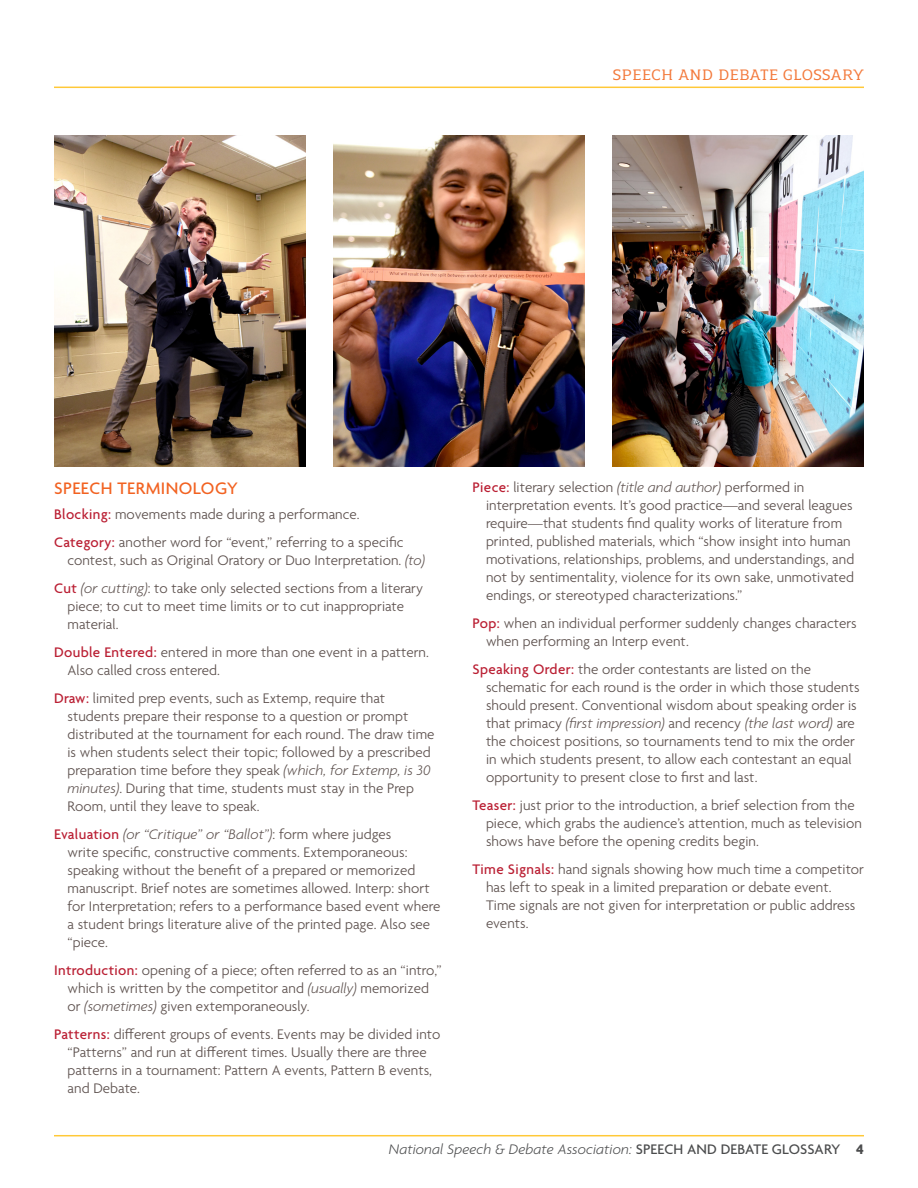
<style>
.page{position:relative;width:918px;height:1188px;background:#fff}
.page>*{position:absolute;margin:0;border:0;box-sizing:border-box;transform-origin:0 0}
.Section_Header{font:500 18px "Agenda";letter-spacing:.025em;color:#f26221}
.Glossary_Entries{font:300 15px/18px "Agenda";letter-spacing:.005em;color:#5d514e}
.t1{font:italic 300 15px "Agenda";letter-spacing:.01em;color:#4b4c4d}
.t2{font:500 15px "Regan Slab";letter-spacing:.02em;color:#f3793b}
.s1{font-weight:500;color:#ba1f33}
.s2{font-style:italic}
.s3{font-weight:500;font-style:normal}
.s4{font-weight:700;font-style:normal}
</style>
<div class="page">
<hr style="left:54px;top:1135px;width:810px;height:1px;background:#ffc938">
<hr style="left:54px;top:87px;width:810px;height:1px;background:#ffc938">
<img style="left:54px;top:135px;width:252px;height:332px">
<img style="left:333px;top:135px;width:252px;height:332px">
<img style="left:612px;top:135px;width:252px;height:332px">
<p class="t2" style="left:613px;top:64px;width:252px">SPEECH AND DEBATE GLOSSARY</p>
<p class="Section_Header" style="left:54px;top:479px;width:20px">SPEECH</p>
<p class="Section_Header" style="left:118px;top:479px;width:61px">TERMINOLO</p>
<p class="Section_Header" style="left:215px;top:479px;width:24px">GY</p>
<p class="Glossary_Entries" style="left:54px;top:506px;width:307px"><span class="s1">Blocking:</span> movements made during a performance.</p>
<p class="Glossary_Entries" style="left:68px;top:534px;width:359px;text-indent:-14px"><span class="s1">Category:</span> another word for “event,” referring to a specific contest, such as Original Oratory or Duo Interpretation. <span class="s2">(to)</span></p>
<p class="Glossary_Entries" style="left:68px;top:580px;width:357px;text-indent:-14px"><span class="s1">Cut</span> <span class="s2">(or cutting)</span>: to take only selected sections from a literary piece; to cut to meet time limits or to cut inappropriate material.</p>
<p class="Glossary_Entries" style="left:68px;top:644px;width:363px;text-indent:-14px"><span class="s1">Double Entered:</span> entered in more than one event in a pattern.<br>Also called cross entered.</p>
<p class="Glossary_Entries" style="left:68px;top:690px;width:369px;text-indent:-14px"><span class="s1">Draw:</span> limited prep events, such as Extemp, require that students prepare their response to a question or prompt distributed at the tournament for each round. The draw time is when students select their topic; followed by a prescribed preparation time before they speak <span class="s2">(which, for Extemp, is 30 minutes)</span>. During that time, students must stay in the Prep Room, until they leave to speak.</p>
<p class="Glossary_Entries" style="left:68px;top:826px;width:374px;text-indent:-14px"><span class="s1">Evaluation</span> <span class="s2">(or “Critique” or “Ballot”)</span>: form where judges<br>write specific, constructive comments. Extemporaneous: speaking without the benefit of a prepared or memorized manuscript. Brief notes are sometimes allowed. Interp: short for Interpretation; refers to a performance based event where a student brings literature alive of the printed page. Also see “piece.</p>
<p class="Glossary_Entries" style="left:68px;top:962px;width:376px;text-indent:-14px"><span class="s1">Introduction:</span> opening of a piece; often referred to as an “intro,” which is written by the competitor and <span class="s2">(usually)</span> memorized or <span class="s2">(sometimes)</span> given extemporaneously.</p>
<p class="Glossary_Entries" style="left:68px;top:1026px;width:374px;text-indent:-14px"><span class="s1">Patterns:</span> different groups of events. Events may be divided into “Patterns” and run at different times. Usually there are three patterns in a tournament: Pattern A events, Pattern B events, and Debate.</p>
<p class="Glossary_Entries" style="left:486px;top:479px;width:370px;text-indent:-14px"><span class="s1">Piece:</span> literary selection <span class="s2">(title and author)</span> performed in interpretation events. It’s good practice—and several leagues require—that students find quality works of literature from printed, published materials, which “show insight into human motivations, relationships, problems, and understandings, and not by sentimentality, violence for its own sake, unmotivated endings, or stereotyped characterizations.”</p>
<p class="Glossary_Entries" style="left:486px;top:615px;width:372px;text-indent:-14px"><span class="s1">Pop:</span> when an individual performer suddenly changes characters when performing an Interp event.</p>
<p class="Glossary_Entries" style="left:486px;top:661px;width:375px;text-indent:-14px"><span class="s1">Speaking Order:</span> the order contestants are listed on the schematic for each round is the order in which those students should present. Conventional wisdom about speaking order is that primacy <span class="s2">(first impression)</span> and recency <span class="s2">(the last word)</span> are the choicest positions, so tournaments tend to mix the order in which students present, to allow each contestant an equal opportunity to present close to first and last.</p>
<p class="Glossary_Entries" style="left:486px;top:797px;width:377px;text-indent:-14px"><span class="s1">Teaser:</span> just prior to the introduction, a brief selection from the piece, which grabs the audience’s attention, much as television shows have before the opening credits begin.</p>
<p class="Glossary_Entries" style="left:486px;top:861px;width:380px;text-indent:-14px"><span class="s1">Time Signals:</span> hand signals showing how much time a competitor has left to speak in a limited preparation or debate event.<br>Time signals are not given for interpretation or public address events.</p>
<p class="t1" style="left:389px;top:1141px;width:477px">National Speech &amp; Debate Association: <span class="s3">Speech and Debate Glossary</span> <span class="s4">4</span></p>
</div>
